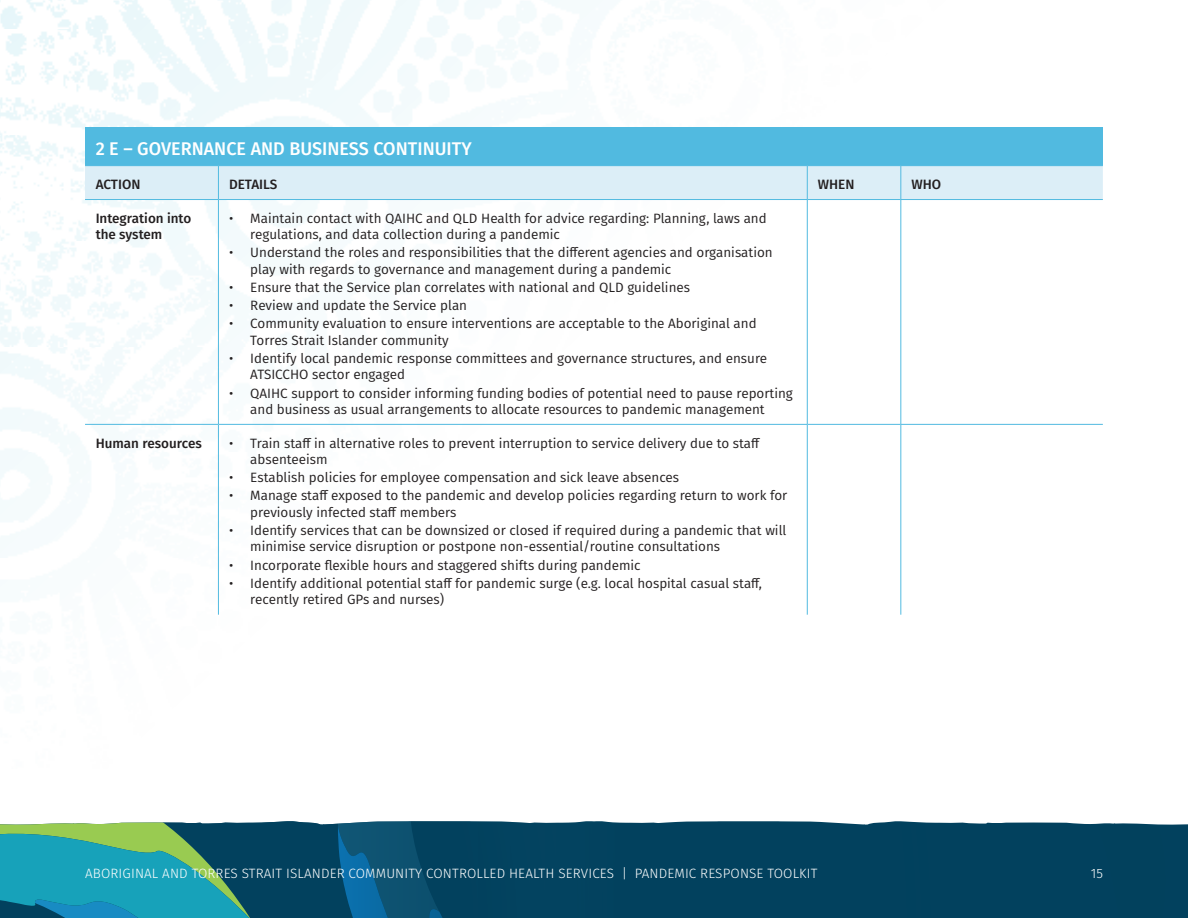
<style>
.page{position:relative;width:1188px;height:918px;background:#fff}
.page>*{position:absolute;margin:0;border:0;box-sizing:border-box;transform-origin:0 0}
.Table_header{font:500 18.3px "Fira Sans";color:#fff}
.t1{font:13.5px/16.2px "Fira Sans";color:#231f20}
.t2{font:300 13.5px "Fira Sans";letter-spacing:.01em;color:#fff}
.t3{font:500 13.5px/16.2px "Fira Sans";color:#231f20}
</style>
<div class="page">
<img style="left:0;top:0;width:1096px;height:615px">
<div style="left:0;top:821px;width:1188px;height:97px;background:#02415e"></div>
<svg style="left:0;top:821px;width:315px;height:97px"></svg>
<svg style="left:338px;top:821px;width:828px;height:97px"></svg>
<div style="left:85px;top:128px;width:1018px;height:38px;background:#51bae0"></div>
<div style="left:85px;top:166px;width:1018px;height:33px;background:#dceef7"></div>
<hr style="left:218px;top:166px;width:1px;height:33px;background:#51bae0">
<hr style="left:807px;top:166px;width:1px;height:33px;background:#51bae0">
<hr style="left:900px;top:166px;width:1px;height:33px;background:#51bae0">
<hr style="left:85px;top:199px;width:133px;height:1px;background:#51bae0">
<hr style="left:218px;top:199px;width:589px;height:1px;background:#51bae0">
<hr style="left:218px;top:200px;width:1px;height:224px;background:#51bae0">
<hr style="left:807px;top:199px;width:94px;height:1px;background:#51bae0">
<hr style="left:807px;top:200px;width:1px;height:224px;background:#51bae0">
<hr style="left:901px;top:199px;width:202px;height:1px;background:#51bae0">
<hr style="left:900px;top:200px;width:1px;height:224px;background:#51bae0">
<hr style="left:85px;top:424px;width:133px;height:1px;background:#51bae0">
<hr style="left:218px;top:424px;width:589px;height:1px;background:#51bae0">
<hr style="left:218px;top:425px;width:1px;height:190px;background:#51bae0">
<hr style="left:807px;top:424px;width:94px;height:1px;background:#51bae0">
<hr style="left:807px;top:425px;width:1px;height:190px;background:#51bae0">
<hr style="left:901px;top:424px;width:202px;height:1px;background:#51bae0">
<hr style="left:900px;top:425px;width:1px;height:190px;background:#51bae0">
<p class="Table_header" style="left:96px;top:134px;width:378px">2 E – GOVERNANCE AND BUSINESS CONTINUITY</p>
<p class="t3" style="left:96px;top:175px;width:46px">ACTION</p>
<p class="t3" style="left:229px;top:175px;width:50px">DETAILS</p>
<p class="t3" style="left:818px;top:175px;width:38px">WHEN</p>
<p class="t3" style="left:911px;top:175px;width:31px">WHO</p>
<p class="t3" style="left:96px;top:209px;width:97px">Integration into the system</p>
<p class="t1" style="left:250px;top:210px;width:518px;text-indent:-21px">• Maintain contact with QAIHC and QLD Health for advice regarding: Planning, laws and regulations, and data collection during a pandemic</p>
<p class="t1" style="left:250px;top:244px;width:524px;text-indent:-21px">• Understand the roles and responsibilities that the different agencies and organisation play with regards to governance and management during a pandemic</p>
<p class="t1" style="left:229px;top:279px;width:463px">• Ensure that the Service plan correlates with national and QLD guidelines</p>
<p class="t1" style="left:229px;top:297px;width:240px">• Review and update the Service plan</p>
<p class="t1" style="left:250px;top:315px;width:508px;text-indent:-21px">• Community evaluation to ensure interventions are acceptable to the Aboriginal and<br>Torres Strait Islander community</p>
<p class="t1" style="left:250px;top:350px;width:518px;text-indent:-21px">• Identify local pandemic response committees and governance structures, and ensure<br>ATSICCHO sector engaged</p>
<p class="t1" style="left:229px;top:384px;width:565px;text-align:center">• QAIHC support to consider informing funding bodies of potential need to pause reporting and business as usual arrangements to allocate resources to pandemic management</p>
<p class="t3" style="left:96px;top:434px;width:108px">Human resources</p>
<p class="t1" style="left:250px;top:434px;width:511px;text-indent:-21px">• Train staff in alternative roles to prevent interruption to service delivery due to staff absenteeism</p>
<p class="t1" style="left:229px;top:469px;width:452px">• Establish policies for employee compensation and sick leave absences</p>
<p class="t1" style="left:250px;top:487px;width:539px;text-indent:-21px">• Manage staff exposed to the pandemic and develop policies regarding return to work for previously infected staff members</p>
<p class="t1" style="left:250px;top:522px;width:538px;text-indent:-21px">• Identify services that can be downsized or closed if required during a pandemic that will minimise service disruption or postpone non-essential/routine consultations</p>
<p class="t1" style="left:229px;top:556px;width:413px">• Incorporate flexible hours and staggered shifts during pandemic</p>
<p class="t1" style="left:250px;top:575px;width:513px;text-indent:-21px">• Identify additional potential staff for pandemic surge (e.g. local hospital casual staff, recently retired GPs and nurses)</p>
<p class="t2" style="left:85px;top:864px;width:734px">ABORIGINAL AND TORRES STRAIT ISLANDER COMMUNITY CONTROLLED HEALTH SERVICES | PANDEMIC RESPONSE TOOLKIT</p>
<p class="t2" style="left:1091px;top:864px;width:14px">15</p>
</div>
